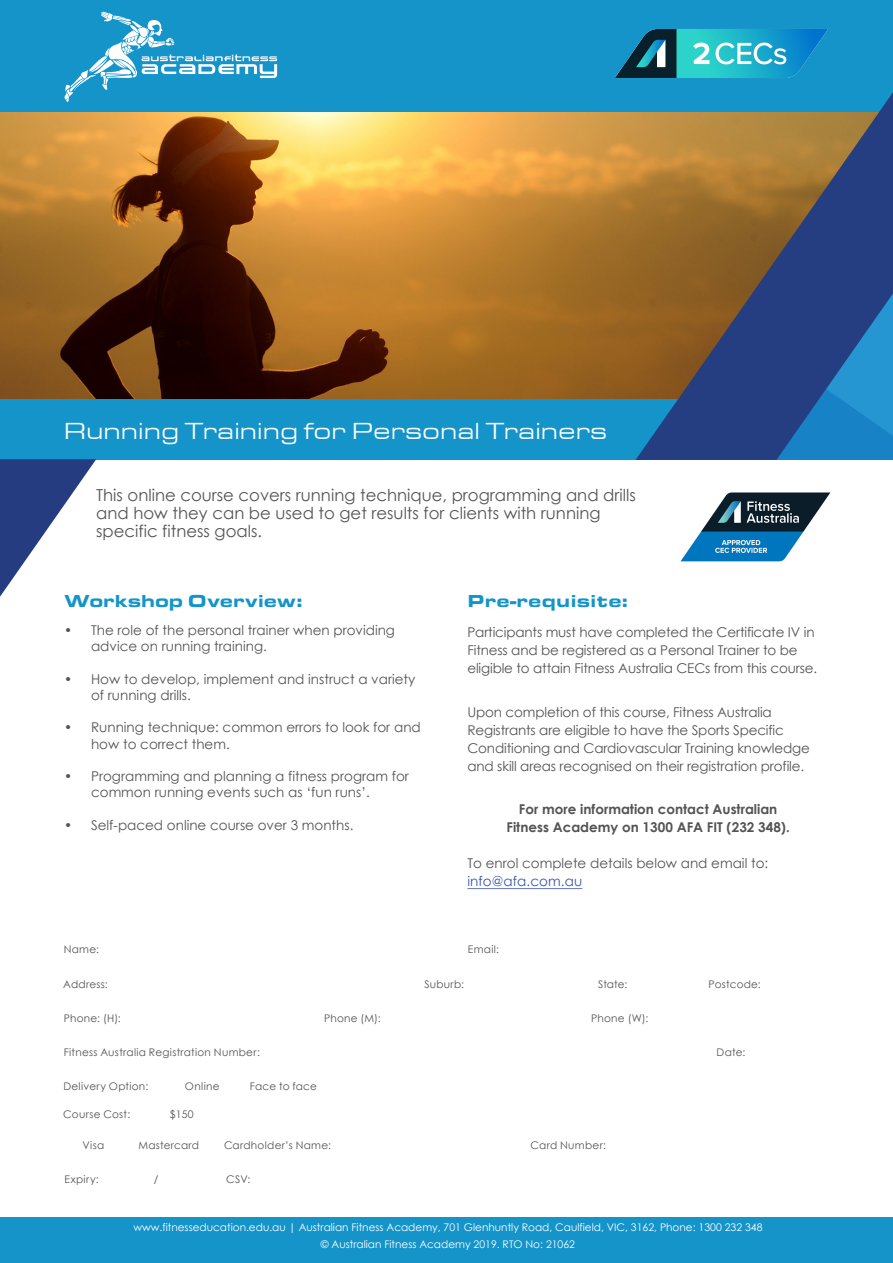
<style>
.page{position:relative;width:893px;height:1263px;background:#fff}
.page>*{position:absolute;margin:0;border:0;box-sizing:border-box;transform-origin:0 0}
.t1{font:24px "Eurostile Extended";color:#fff}
.t2{font:900 18px "Eurostile Ext";letter-spacing:.01em;color:#1394cb}
.t3{font:16.5px/18px "Century Gothic";color:#545454}
.t4{font:13.5px/18px "Century Gothic";letter-spacing:-.01em;color:#545454}
.t5{font:700 13.5px/18px "Century Gothic";color:#545454;text-align:center}
.t6{font:13.5px "Century Gothic";letter-spacing:.005em;color:#3a57a7}
.t7{font:10.5px "Century Gothic";letter-spacing:.025em;color:#545454}
.t8{font:10.5px/16.2px "Century Gothic";color:#fff;text-align:center}
.t9{font:10.5px "Century Gothic";letter-spacing:.005em;color:#545454}
</style>
<div class="page">
<img style="left:0;top:112px;width:634px;height:287px">
<div style="left:841px;top:0;width:52px;height:112px;background:#1594ca"></div>
<div style="left:763px;top:0;width:78px;height:112px;background:#1594ca"></div>
<div style="left:0;top:0;width:763px;height:112px;background:#1594ca"></div>
<svg style="left:65px;top:12px;width:212px;height:90px"></svg>
<div style="left:0;top:399px;width:756px;height:63px;background:#1594ca"></div>
<svg style="left:634px;top:92px;width:259px;height:369px;background:#58626a"></svg>
<div style="left:0;top:461px;width:893px;height:802px;background:#fff"></div>
<div style="left:0;top:1218px;width:893px;height:45px;background:#1594ca"></div>
<hr style="left:467px;top:888px;width:115px;height:1px;background:#3a57a7">
<svg style="left:0;top:459px;width:96px;height:138px"></svg>
<img style="left:681px;top:493px;width:149px;height:68px">
<img style="left:615px;top:29px;width:213px;height:49px">
<h1 class="t1" style="left:64px;top:419px;width:545px">Running Training for Personal Trainers</h1>
<p class="t3" style="left:96px;top:486px;width:541px">This online course covers running technique, programming and drills and how they can be used to get results for clients with running specific fitness goals.</p>
<h2 class="t2" style="left:64px;top:587px;width:240px">Workshop Overview:</h2>
<p class="t4" style="left:91px;top:622px;width:305px;line-height:16.2px;text-indent:-27px">• The role of the personal trainer when providing advice on running training.</p>
<p class="t4" style="left:91px;top:671px;width:326px;line-height:16.2px;text-indent:-27px">• How to develop, implement and instruct a variety of running drills.</p>
<p class="t4" style="left:91px;top:719px;width:331px;line-height:16.2px;text-indent:-27px">• Running technique: common errors to look for and how to correct them.</p>
<p class="t4" style="left:91px;top:768px;width:319px;line-height:16.2px;text-indent:-27px">• Programming and planning a fitness program for common running events such as ‘fun runs’.</p>
<p class="t4" style="left:64px;top:815px;width:291px">• Self-paced online course over 3 months.</p>
<p class="t7" style="left:64px;top:942px;width:37px">Name:</p>
<h2 class="t2" style="left:467px;top:587px;width:162px">Pre-requisite:</h2>
<p class="t4" style="left:467px;top:623px;width:351px">Participants must have completed the Certificate IV in<br>Fitness and be registered as a Personal Trainer to be eligible to attain Fitness Australia CECs from this course.</p>
<p class="t4" style="left:467px;top:703px;width:344px">Upon completion of this course, Fitness Australia Registrants are eligible to have the Sports Specific Conditioning and Cardiovascular Training knowledge and skill areas recognised on their registration profile.</p>
<p class="t5" style="left:507px;top:800px;width:285px">For more information contact Australian<br>Fitness Academy on 1300 AFA FIT (232 348).</p>
<p class="t4" style="left:467px;top:854px;width:302px">To enrol complete details below and email to:</p>
<p class="t6" style="left:467px;top:872px;width:116px">info@afa.com.au</p>
<p class="t7" style="left:468px;top:942px;width:33px">Email:</p>
<p class="t7" style="left:63px;top:976px;width:46px">Address:</p>
<p class="t7" style="left:424px;top:976px;width:41px">Suburb:</p>
<p class="t7" style="left:598px;top:976px;width:31px">State:</p>
<p class="t7" style="left:64px;top:1011px;width:59px">Phone: (H):</p>
<p class="t7" style="left:64px;top:1044px;width:198px">Fitness Australia Registration Number:</p>
<p class="t7" style="left:324px;top:1011px;width:58px">Phone (M):</p>
<p class="t7" style="left:591px;top:1011px;width:59px">Phone (W):</p>
<p class="t7" style="left:63px;top:1078px;width:86px">Delivery Option:</p>
<p class="t7" style="left:185px;top:1078px;width:36px">Online</p>
<p class="t9" style="left:250px;top:1078px;width:69px">Face to face</p>
<p class="t7" style="left:63px;top:1107px;width:68px">Course Cost:</p>
<p class="t7" style="left:170px;top:1107px;width:25px">$150</p>
<p class="t7" style="left:83px;top:1138px;width:23px">Visa</p>
<p class="t7" style="left:138px;top:1138px;width:62px">Mastercard</p>
<p class="t7" style="left:224px;top:1138px;width:108px">Cardholder’s Name:</p>
<p class="t7" style="left:531px;top:1138px;width:77px">Card Number:</p>
<p class="t7" style="left:64px;top:1172px;width:36px">Expiry:</p>
<p class="t7" style="left:154px;top:1172px;width:6px">/</p>
<p class="t7" style="left:226px;top:1172px;width:26px">CSV:</p>
<p class="t7" style="left:709px;top:976px;width:54px">Postcode:</p>
<p class="t7" style="left:717px;top:1045px;width:30px">Date:</p>
<p class="t8" style="left:133px;top:1219px;width:631px">www.fitnesseducation.edu.au | Australian Fitness Academy, 701 Glenhuntly Road, Caulfield, VIC, 3162, Phone: 1300 232 348 © Australian Fitness Academy 2019. RTO No: 21062</p>
</div>
